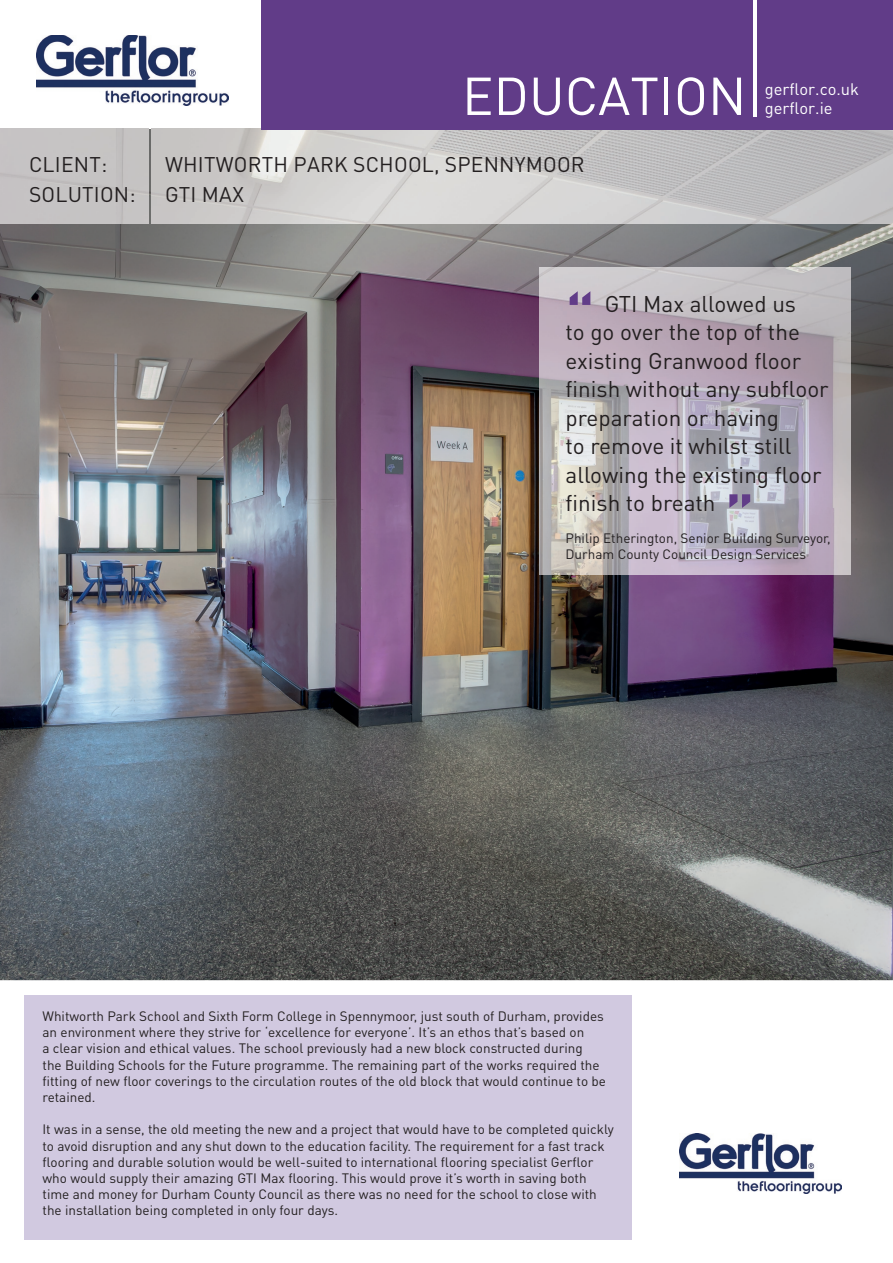
<style>
.page{position:relative;width:893px;height:1263px;background:#fff}
.page>*{position:absolute;margin:0;border:0;box-sizing:border-box;transform-origin:0 0}
.t1{font:700 60px "DIN Pro";color:#613c88}
.t2{font:52.5px "DIN Pro";color:#fff}
.t3{font:22.5px/28.5px "DIN Pro";color:#231f20}
.t4{font:21px "DIN Pro";letter-spacing:.01em;color:#231f20}
.t5{font:16.5px/19.8px "DIN Pro";color:#fff}
.t6{font:13.5px/16.2px "DIN Pro";color:#231f20}
</style>
<div class="page">
<img style="left:0;top:128px;width:893px;height:852px">
<img style="left:37px;top:35px;width:192px;height:71px">
<div style="left:0;top:128px;width:149px;height:95px;background:#c5c3c3"></div>
<img style="left:152px;top:128px;width:741px;height:95px">
<img style="left:540px;top:267px;width:310px;height:307px">
<img style="left:679px;top:1133px;width:163px;height:60px">
<div style="left:24px;top:995px;width:608px;height:244px;background:#d1c9e0"></div>
<div style="left:261px;top:0;width:632px;height:130px;background:#613c88"></div>
<hr style="left:753px;top:0;width:3px;height:117px;background:#fff">
<h2 class="t2" style="left:462px;top:60px;width:286px">EDUCATION</h2>
<p class="t5" style="left:765px;top:78px;width:96px">gerflor.co.uk gerflor.ie</p>
<h3 class="t4" style="left:29px;top:150px;width:80px">CLIENT:</h3>
<h3 class="t4" style="left:165px;top:150px;width:421px">WHITWORTH PARK SCHOOL, SPENNYMOOR</h3>
<h3 class="t4" style="left:29px;top:180px;width:108px">SOLUTION:</h3>
<h3 class="t4" style="left:165px;top:180px;width:80px">GTI MAX</h3>
<h1 class="t1" style="left:566px;top:278px;width:30px">“</h1>
<h3 class="t3" style="left:566px;top:288px;width:265px;text-indent:39px">GTI Max allowed us<br>to go over the top of the existing Granwood floor finish without any subfloor preparation or having<br>to remove it whilst still allowing the existing floor finish to breath</h3>
<h1 class="t1" style="left:725px;top:475px;width:30px">”</h1>
<p class="t6" style="left:566px;top:529px;width:267px">Philip Etherington, Senior Building Surveyor,</p>
<p class="t6" style="left:566px;top:546px;width:242px">Durham County Council Design Services</p>
<p class="t6" style="left:43px;top:1007px;width:565px">Whitworth Park School and Sixth Form College in Spennymoor, just south of Durham, provides an environment where they strive for ‘excellence for everyone’. It’s an ethos that’s based on<br>a clear vision and ethical values. The school previously had a new block constructed during<br>the Building Schools for the Future programme. The remaining part of the works required the fitting of new floor coverings to the circulation routes of the old block that would continue to be retained.</p>
<p class="t6" style="left:43px;top:1121px;width:573px">It was in a sense, the old meeting the new and a project that would have to be completed quickly to avoid disruption and any shut down to the education facility. The requirement for a fast track flooring and durable solution would be well-suited to international flooring specialist Gerflor who would supply their amazing GTI Max flooring. This would prove it’s worth in saving both time and money for Durham County Council as there was no need for the school to close with the installation being completed in only four days.</p>
</div>
